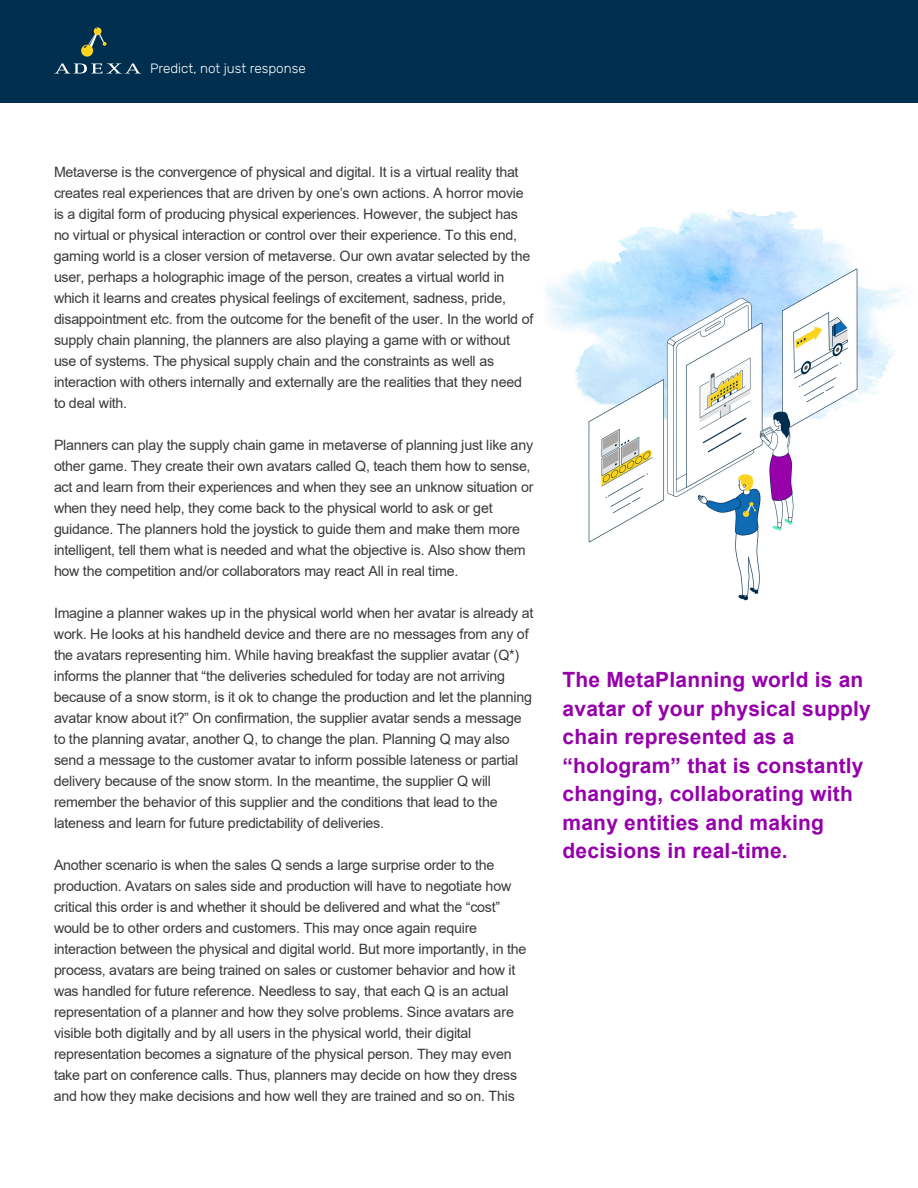
<style>
.page{position:relative;width:918px;height:1188px;background:#fff}
.page>*{position:absolute;margin:0;border:0;box-sizing:border-box;transform-origin:0 0}
.t1{font:700 21px/28.5px "Arial";letter-spacing:.01em;color:#9600ab}
.t2{font:14.25px/21px "Arial";letter-spacing:-.02em;color:#3a3a3a}
.t3{font:300 13.5px "Rubik";color:#fff}
</style>
<div class="page">
<img style="left:546px;top:210px;width:360px;height:391px">
<div style="left:0;top:0;width:918px;height:102px;background:#002e4f"></div>
<svg style="left:55px;top:63px;width:85px;height:10px"></svg>
<svg style="left:81px;top:27px;width:26px;height:30px"></svg>
<p class="t3" style="left:150px;top:61px;width:157px">Predict, not just response</p>
<p class="t2" style="left:54px;top:161px;width:481px">Metaverse is the convergence of physical and digital. It is a virtual reality that creates real experiences that are driven by one’s own actions. A horror movie is a digital form of producing physical experiences. However, the subject has no virtual or physical interaction or control over their experience. To this end, gaming world is a closer version of metaverse. Our own avatar selected by the user, perhaps a holographic image of the person, creates a virtual world in which it learns and creates physical feelings of excitement, sadness, pride, disappointment etc. from the outcome for the benefit of the user. In the world of supply chain planning, the planners are also playing a game with or without use of systems. The physical supply chain and the constraints as well as interaction with others internally and externally are the realities that they need to deal with.</p>
<p class="t2" style="left:54px;top:434px;width:481px">Planners can play the supply chain game in metaverse of planning just like any other game. They create their own avatars called Q, teach them how to sense, act and learn from their experiences and when they see an unknow situation or when they need help, they come back to the physical world to ask or get guidance. The planners hold the joystick to guide them and make them more intelligent, tell them what is needed and what the objective is. Also show them how the competition and/or collaborators may react All in real time.</p>
<p class="t2" style="left:54px;top:602px;width:481px">Imagine a planner wakes up in the physical world when her avatar is already at work. He looks at his handheld device and there are no messages from any of the avatars representing him. While having breakfast the supplier avatar (Q*) informs the planner that “the deliveries scheduled for today are not arriving because of a snow storm, is it ok to change the production and let the planning avatar know about it?” On confirmation, the supplier avatar sends a message to the planning avatar, another Q, to change the plan. Planning Q may also send a message to the customer avatar to inform possible lateness or partial delivery because of the snow storm. In the meantime, the supplier Q will remember the behavior of this supplier and the conditions that lead to the lateness and learn for future predictability of deliveries.</p>
<p class="t2" style="left:54px;top:854px;width:474px">Another scenario is when the sales Q sends a large surprise order to the production. Avatars on sales side and production will have to negotiate how critical this order is and whether it should be delivered and what the “cost” would be to other orders and customers. This may once again require interaction between the physical and digital world. But more importantly, in the process, avatars are being trained on sales or customer behavior and how it was handled for future reference. Needless to say, that each Q is an actual representation of a planner and how they solve problems. Since avatars are visible both digitally and by all users in the physical world, their digital representation becomes a signature of the physical person. They may even take part on conference calls. Thus, planners may decide on how they dress and how they make decisions and how well they are trained and so on. This</p>
<h1 class="t1" style="left:563px;top:666px;width:310px">The MetaPlanning world is an avatar of your physical supply chain represented as a “hologram” that is constantly changing, collaborating with many entities and making decisions in real-time.</h1>
</div>
